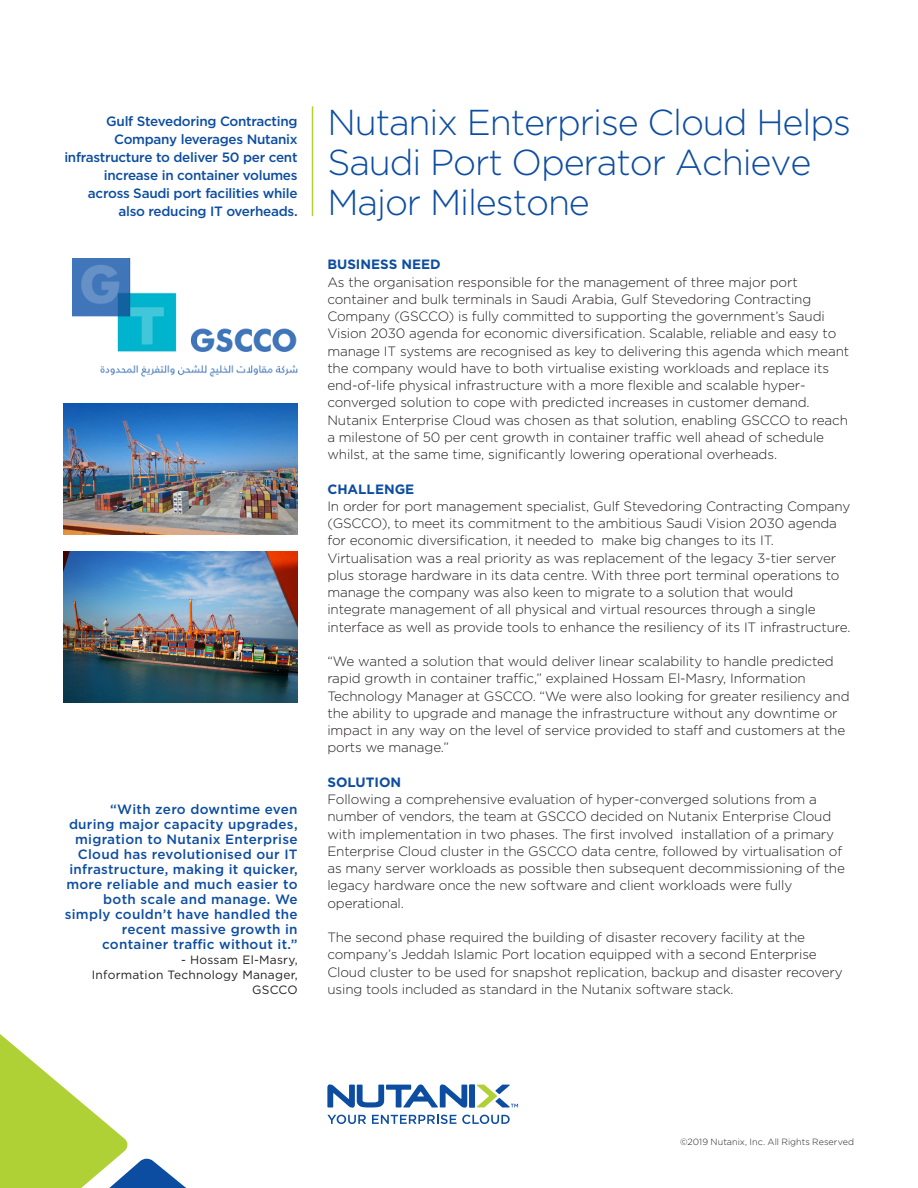
<style>
.page{position:relative;width:918px;height:1188px;background:#fff}
.page>*{position:absolute;margin:0;border:0;box-sizing:border-box;transform-origin:0 0}
.TitleSub{font:300 36px/40.2px "Gotham";letter-spacing:-.03em;color:#0d4da1}
.BodyTextBeforeBullet{font:300 13.5px/17.2px "Gotham";letter-spacing:-.01em;color:#231f20}
.BodyTextBeforeBullet-2{font:500 13.5px/15px "Gotham";letter-spacing:.02em;color:#0d4da1;text-align:right}
.BodyTextBeforeBullet-3{font:500 13.5px/18px "Gotham";letter-spacing:-.02em;color:#0d4da1;text-align:right}
.WhiteText{font:700 13.5px "Gotham";color:#0d4da1}
.BodyTextBeforeBullet-4{font:12px/15px "Gotham";letter-spacing:.02em;color:#231f20;text-align:right}
.t1{font:300 9px "Gotham";letter-spacing:.005em;color:#231f20}
</style>
<div class="page">
<svg style="left:477px;top:1085px;width:41px;height:22px"></svg>
<div style="left:469px;top:1085px;width:6px;height:22px;background:#0d4da1"></div>
<svg style="left:327px;top:1084px;width:140px;height:24px"></svg>
<svg style="left:327px;top:1115px;width:39px;height:9px"></svg>
<svg style="left:372px;top:1115px;width:138px;height:9px"></svg>
<svg style="left:0;top:1034px;width:186px;height:154px"></svg>
<hr style="left:312px;top:106px;width:1px;height:110px;background:#b0d136">
<img style="left:73px;top:258px;width:225px;height:119px">
<img style="left:64px;top:403px;width:234px;height:132px">
<img style="left:64px;top:551px;width:234px;height:152px">
<p class="BodyTextBeforeBullet-3" style="left:64px;top:112px;width:235px">Gulf Stevedoring Contracting<br>Company leverages Nutanix infrastructure to deliver 50 per cent increase in container volumes across Saudi port facilities while also reducing IT overheads.</p>
<p class="BodyTextBeforeBullet-2" style="left:65px;top:801px;width:234px">“With zero downtime even during major capacity upgrades, migration to Nutanix Enterprise<br>Cloud has revolutionised our IT infrastructure, making it quicker, more reliable and much easier to both scale and manage. We simply couldn’t have handled the recent massive growth in container traffic without it.”</p>
<p class="BodyTextBeforeBullet-4" style="left:92px;top:952px;width:207px">- Hossam El-Masry,<br>Information Technology Manager,<br>GSCCO</p>
<p class="TitleSub" style="left:327px;top:101px;width:525px">Nutanix Enterprise Cloud Helps<br>Saudi Port Operator Achieve<br>Major Milestone</p>
<p class="WhiteText" style="left:327px;top:256px;width:115px">BUSINESS NEED</p>
<p class="BodyTextBeforeBullet" style="left:327px;top:273px;width:523px">As the organisation responsible for the management of three major port container and bulk terminals in Saudi Arabia, Gulf Stevedoring Contracting Company (GSCCO) is fully committed to supporting the government’s Saudi Vision 2030 agenda for economic diversification. Scalable, reliable and easy to manage IT systems are recognised as key to delivering this agenda which meant the company would have to both virtualise existing workloads and replace its end-of-life physical infrastructure with a more flexible and scalable hyper&shy;converged solution to cope with predicted increases in customer demand.<br>Nutanix Enterprise Cloud was chosen as that solution, enabling GSCCO to reach a milestone of 50 per cent growth in container traffic well ahead of schedule whilst, at the same time, significantly lowering operational overheads.</p>
<p class="WhiteText" style="left:327px;top:480px;width:88px">CHALLENGE</p>
<p class="BodyTextBeforeBullet" style="left:327px;top:497px;width:525px">In order for port management specialist, Gulf Stevedoring Contracting Company (GSCCO), to meet its commitment to the ambitious Saudi Vision 2030 agenda for economic diversification, it needed to make big changes to its IT.<br>Virtualisation was a real priority as was replacement of the legacy 3-tier server plus storage hardware in its data centre. With three port terminal operations to manage the company was also keen to migrate to a solution that would integrate management of all physical and virtual resources through a single interface as well as provide tools to enhance the resiliency of its IT infrastructure.</p>
<p class="BodyTextBeforeBullet" style="left:327px;top:652px;width:524px">“We wanted a solution that would deliver linear scalability to handle predicted rapid growth in container traffic,” explained Hossam El-Masry, Information Technology Manager at GSCCO. “We were also looking for greater resiliency and the ability to upgrade and manage the infrastructure without any downtime or impact in any way on the level of service provided to staff and customers at the ports we manage.”</p>
<p class="WhiteText" style="left:327px;top:773px;width:75px">SOLUTION</p>
<p class="BodyTextBeforeBullet" style="left:327px;top:790px;width:519px">Following a comprehensive evaluation of hyper-converged solutions from a number of vendors, the team at GSCCO decided on Nutanix Enterprise Cloud with implementation in two phases. The first involved installation of a primary Enterprise Cloud cluster in the GSCCO data centre, followed by virtualisation of as many server workloads as possible then subsequent decommissioning of the legacy hardware once the new software and client workloads were fully operational.</p>
<p class="BodyTextBeforeBullet" style="left:327px;top:928px;width:517px">The second phase required the building of disaster recovery facility at the company’s Jeddah Islamic Port location equipped with a second Enterprise Cloud cluster to be used for snapshot replication, backup and disaster recovery using tools included as standard in the Nutanix software stack.</p>
<p class="t1" style="left:680px;top:1137px;width:176px">©2019 Nutanix, Inc. All Rights Reserved</p>
</div>
